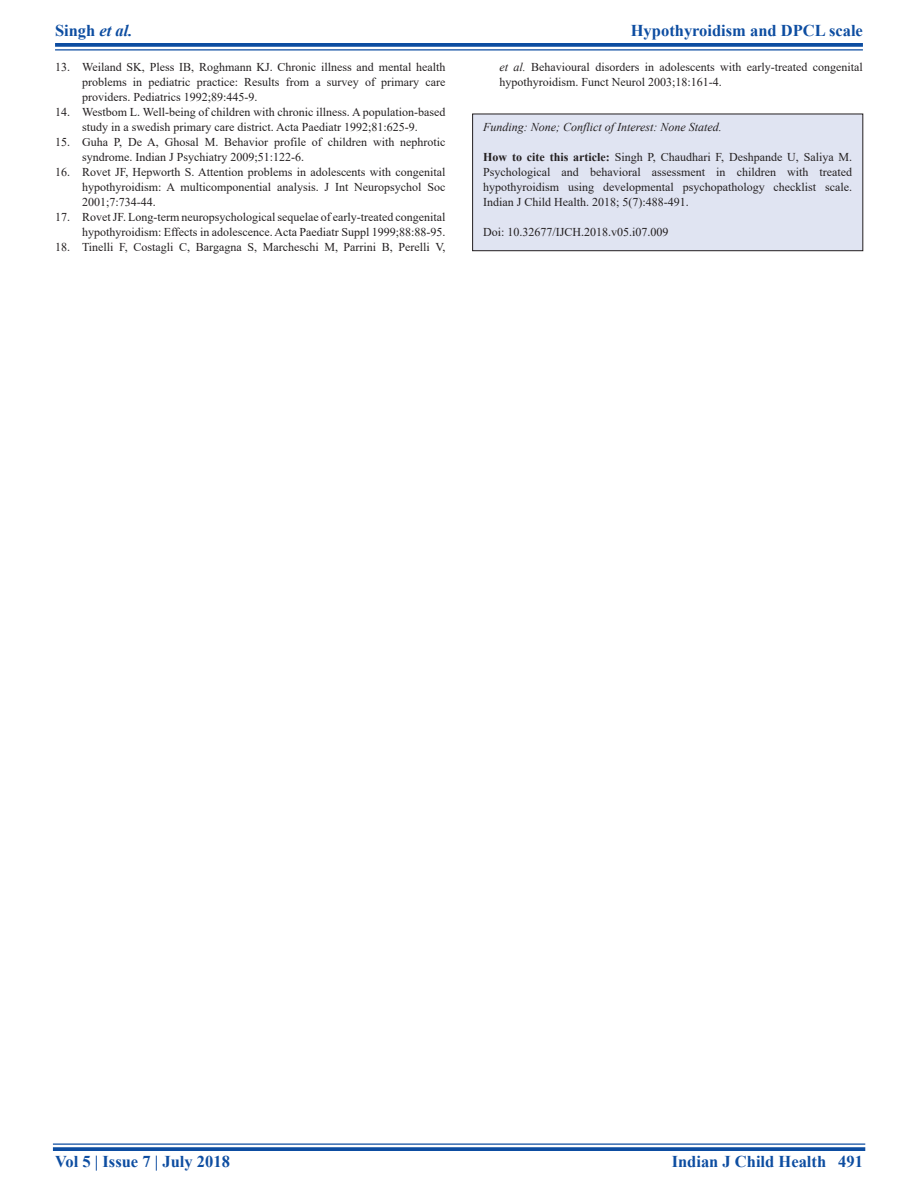
<style>
.page{position:relative;width:918px;height:1188px;background:#fff}
.page>*{position:absolute;margin:0;border:0;box-sizing:border-box;transform-origin:0 0}
.t1{font:700 16.5px "Times New Roman";color:#0d4da1}
.REF{font:12px/15px "Times New Roman";color:#231f20;text-align:justify}
.SRC{font:12px/15px "Times New Roman";color:#231f20;text-align:justify}
.SRC-2{font:italic 12px "Times New Roman";color:#231f20}
.s1{font-style:italic}
.s2{font-weight:700}
</style>
<div class="page">
<svg style="left:55px;top:43px;width:808px;height:4px;background:#1b57a6"></svg>
<hr style="left:55px;top:49px;width:808px;height:2px;background:#0d4da1">
<hr style="left:53px;top:1143px;width:812px;height:2px;background:#0d4da1">
<svg style="left:53px;top:1147px;width:812px;height:4px;background:#1b57a6"></svg>
<div style="left:473px;top:114px;width:390px;height:137px;background:#e0e4f2"></div>
<div style="left:473px;top:114px;width:390px;height:137px;border:1px solid #231f20"></div>
<h1 class="t1" style="left:55px;top:18px;width:79px">Singh <span class="s1">et al.</span></h1>
<h1 class="t1" style="left:631px;top:18px;width:234px">Hypothyroidism and DPCL scale</h1>
<p class="REF" style="left:82px;top:59px;width:365px;text-indent:-27px">13. Weiland SK, Pless IB, Roghmann KJ. Chronic illness and mental health problems in pediatric practice: Results from a survey of primary care providers. Pediatrics 1992;89:445-9.</p>
<p class="REF" style="left:55px;top:104px;width:392px;text-align:center">14. Westbom L. Well-being of children with chronic illness. A population-based study in a swedish primary care district. Acta Paediatr 1992;81:625-9.</p>
<p class="REF" style="left:82px;top:134px;width:365px;text-indent:-27px">15. Guha P, De A, Ghosal M. Behavior profile of children with nephrotic syndrome. Indian J Psychiatry 2009;51:122-6.</p>
<p class="REF" style="left:82px;top:164px;width:365px;text-indent:-27px">16. Rovet JF, Hepworth S. Attention problems in adolescents with congenital hypothyroidism: A multicomponential analysis. J Int Neuropsychol Soc 2001;7:734-44.</p>
<p class="REF" style="left:55px;top:209px;width:392px;text-align:right">17. Rovet JF. Long-term neuropsychological sequelae of early-treated congenital hypothyroidism: Effects in adolescence. Acta Paediatr Suppl 1999;88:88-95.</p>
<p class="REF" style="left:55px;top:239px;width:392px">18. Tinelli F, Costagli C, Bargagna S, Marcheschi M, Parrini B, Perelli V,</p>
<p class="REF" style="left:500px;top:59px;width:365px"><span class="s1">et al.</span> Behavioural disorders in adolescents with early-treated congenital hypothyroidism. Funct Neurol 2003;18:161-4.</p>
<p class="SRC-2" style="left:483px;top:118px;width:240px">Funding: None; Conflict of Interest: None Stated.</p>
<p class="SRC" style="left:483px;top:149px;width:370px"><span class="s2">How to cite this article:</span> Singh P, Chaudhari F, Deshpande U, Saliya M.<br>Psychological and behavioral assessment in children with treated hypothyroidism using developmental psychopathology checklist scale.<br>Indian J Child Health. 2018; 5(7):488-491.</p>
<p class="SRC" style="left:483px;top:224px;width:187px">Doi: 10.32677/IJCH.2018.v05.i07.009</p>
<h1 class="t1" style="left:55px;top:1150px;width:176px">Vol 5 | Issue 7 | July 2018</h1>
<h1 class="t1" style="left:672px;top:1150px;width:193px">Indian J Child Health 491</h1>
</div>
